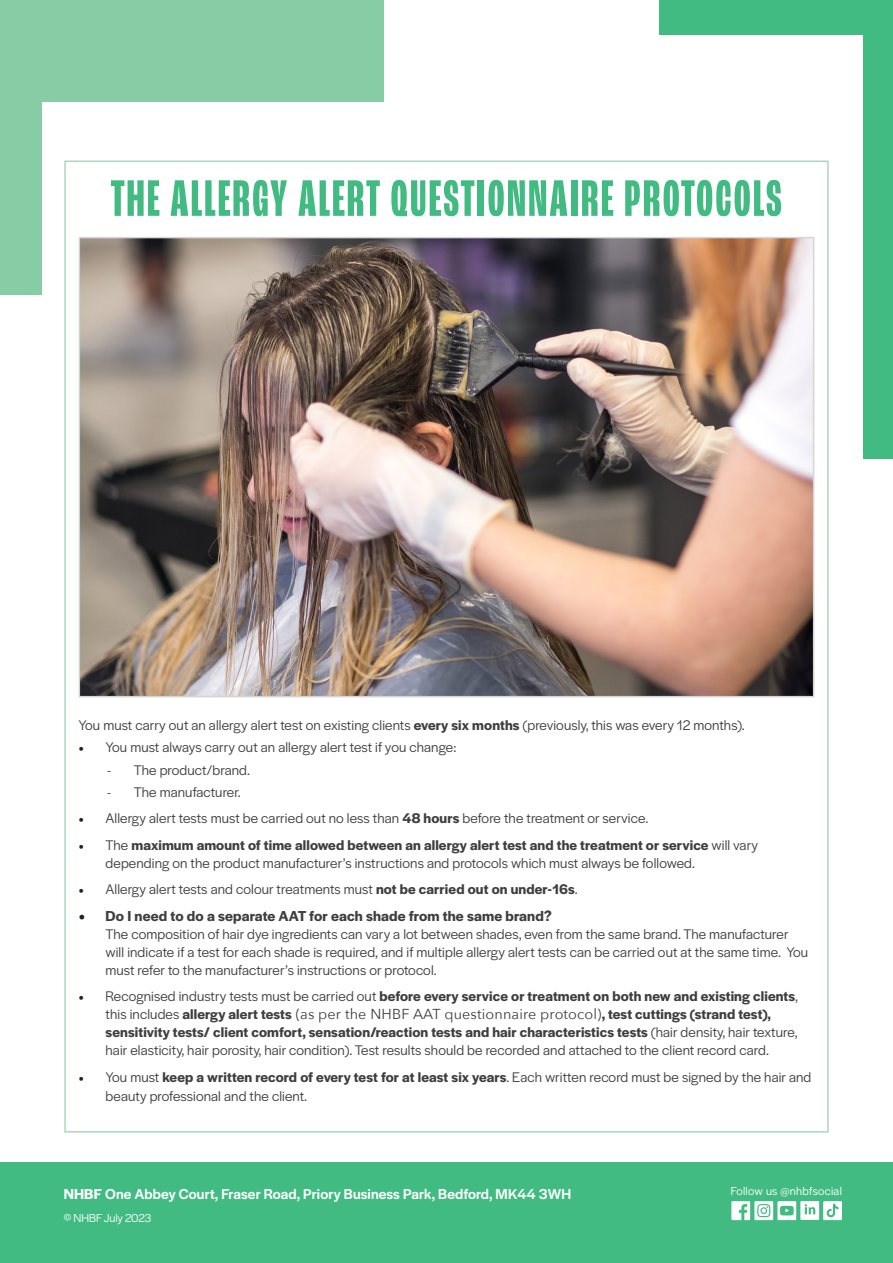
<style>
.page{position:relative;width:893px;height:1263px;background:#fff}
.page>*{position:absolute;margin:0;border:0;box-sizing:border-box;transform-origin:0 0}
.t1{font:700 extra-condensed 54px "Roc Grotesk";letter-spacing:.03em;color:#42bb83}
.t2{font:500 15px "Halyard Display";letter-spacing:.01em;color:#fff}
.t3{font:600 15px "Halyard Display";letter-spacing:.01em;color:#3e3e3f}
.t4{font:14.55px/18px "Halyard Display";letter-spacing:.01em;color:#3e3e3f}
.t5{font:12px "Halyard Display";letter-spacing:.015em;color:#fff}
.t6{font:12px "Halyard Display";letter-spacing:-.005em;color:#fff}
.s1{font-weight:600}
.s2{font-family:"Minion Pro";color:#231f20}
.s3{font-family:"Avenir Next";color:#231f20}
.s4{font-family:"Minion Pro";font-weight:400;font-size:18px;color:#231f20}
.s5{font-family:"Avenir Next";font-size:14.4px}
</style>
<div class="page">
<img style="left:82px;top:240px;width:729px;height:454px">
<div style="left:79px;top:237px;width:735px;height:460px;border:2px solid #d5d6d8"></div>
<div style="left:0;top:0;width:383px;height:101px;background:#86cca4"></div>
<div style="left:0;top:0;width:42px;height:294px;background:#86cca4"></div>
<div style="left:864px;top:0;width:29px;height:458px;background:#42bb83"></div>
<div style="left:660px;top:0;width:233px;height:35px;background:#42bb83"></div>
<div style="left:0;top:1162px;width:893px;height:101px;background:#42bb83"></div>
<svg style="left:731px;top:1201px;width:111px;height:19px"></svg>
<p class="t1" style="left:111px;top:167px;width:673px">THE ALLERGY ALERT QUESTIONNAIRE PROTOCOLS</p>
<p class="t4" style="left:79px;top:715px;width:668px">You must carry out an allergy alert test on existing clients <span class="s1">every six months</span> (previously, this was every 12 months).</p>
<p class="t4" style="left:79px;top:738px;width:379px"><span class="s2">•</span> You must always carry out an allergy alert test if you change:</p>
<p class="t4" style="left:107px;top:760px;width:145px"><span class="s3">-</span> The product/brand.</p>
<p class="t4" style="left:107px;top:782px;width:135px"><span class="s3">-</span> The manufacturer.</p>
<p class="t4" style="left:79px;top:809px;width:571px"><span class="s2">•</span> Allergy alert tests must be carried out no less than <span class="s1">48 hours</span> before the treatment or service.</p>
<p class="t4" style="left:106px;top:835px;width:654px;text-indent:-27px"><span class="s2">•</span> The <span class="s1">maximum amount of time allowed between an allergy alert test and the treatment or service</span> will vary depending on the product manufacturer’s instructions and protocols which must always be followed.</p>
<p class="t4" style="left:79px;top:880px;width:501px"><span class="s2">•</span> Allergy alert tests and colour treatments must <span class="s1">not be carried out on under-16s</span>.</p>
<p class="t3" style="left:79px;top:905px;width:475px"><span class="s4">•</span> Do I need to do a separate AAT for each shade from the same brand?</p>
<p class="t4" style="left:106px;top:924px;width:704px">The composition of hair dye ingredients can vary a lot between shades, even from the same brand. The manufacturer will indicate if a test for each shade is required, and if multiple allergy alert tests can be carried out at the same time. You must refer to the manufacturer’s instructions or protocol.</p>
<p class="t4" style="left:106px;top:987px;width:694px;text-indent:-27px"><span class="s2">•</span> Recognised industry tests must be carried out <span class="s1">before every service or treatment on both new and existing clients</span>, this includes <span class="s1">allergy alert tests</span> <span class="s5">(as per the NHBF AAT questionnaire protocol)</span><span class="s1">, test cuttings (strand test), sensitivity tests/ client comfort, sensation/reaction tests and hair characteristics tests</span> (hair density, hair texture, hair elasticity, hair porosity, hair condition). Test results should be recorded and attached to the client record card.</p>
<p class="t4" style="left:106px;top:1066px;width:707px;line-height:19.5px;text-indent:-27px"><span class="s2">•</span> You must <span class="s1">keep a written record of every test for at least six years</span>. Each written record must be signed by the hair and beauty professional and the client.</p>
<p class="t2" style="left:64px;top:1183px;width:509px"><span class="s1">NHBF</span> One Abbey Court, Fraser Road, Priory Business Park, Bedford, MK44 3WH</p>
<p class="t5" style="left:731px;top:1182px;width:113px">Follow us @nhbfsocial</p>
<p class="t6" style="left:64px;top:1210px;width:89px">© NHBF July 2023</p>
</div>
